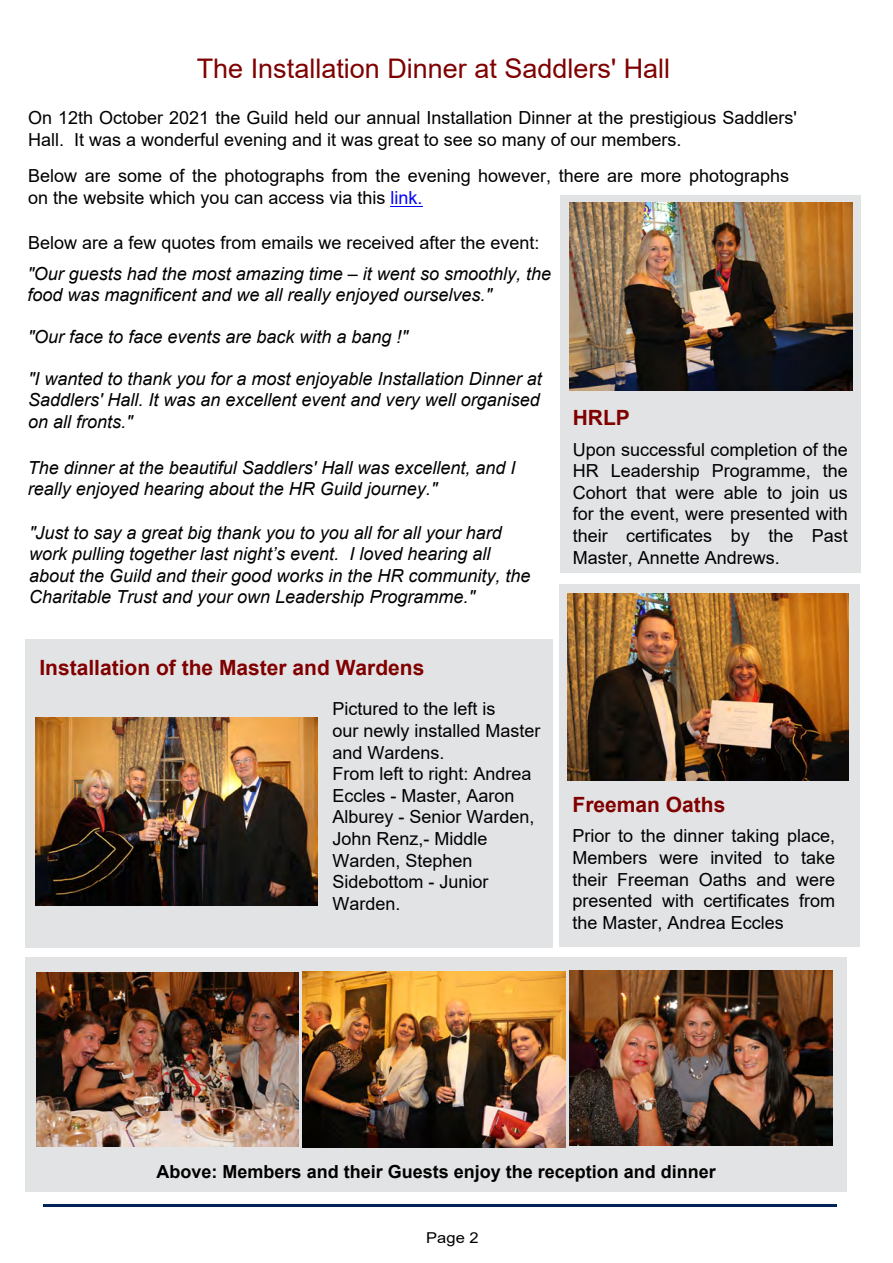
<style>
.page{position:relative;width:893px;height:1263px;background:#fff}
.page>*{position:absolute;margin:0;border:0;box-sizing:border-box;transform-origin:0 0}
.t1{font:27px "Arial";color:#800000}
.t2{font:700 21px "Arial";color:#800000}
.t3{font:18px/21.6px "Arial";color:#000}
.t4{font:italic 18px/21.6px "Arial";color:#000}
.t5{font:italic 18px/21.6px "Arial";color:#000}
.t6{font:700 18px "Arial";color:#000}
.t7{font:15px "Arial";color:#000;scale:1.1 1}
.s1{color:#00f}
</style>
<div class="page">
<div style="left:25px;top:957px;width:822px;height:234px;background:#e2e3e5"></div>
<div style="left:25px;top:639px;width:527px;height:308px;background:#e2e3e5"></div>
<div style="left:561px;top:195px;width:300px;height:377px;background:#e2e3e5"></div>
<div style="left:560px;top:584px;width:300px;height:362px;background:#e2e3e5"></div>
<hr style="left:43px;top:1205px;width:794px;height:2px;background:#002458">
<img style="left:35px;top:718px;width:282px;height:188px">
<img style="left:302px;top:971px;width:264px;height:176px">
<img style="left:567px;top:593px;width:281px;height:188px">
<img style="left:570px;top:202px;width:283px;height:189px">
<img style="left:37px;top:972px;width:262px;height:175px">
<img style="left:570px;top:970px;width:263px;height:175px">
<hr style="left:390px;top:206px;width:32px;height:1px;background:#00f">
<h1 class="t1" style="left:197px;top:50px;width:475px">The Installation Dinner at Saddlers' Hall</h1>
<p class="t3" style="left:28px;top:107px;width:770px">On 12th October 2021 the Guild held our annual Installation Dinner at the prestigious Saddlers'<br>Hall. It was a wonderful evening and it was great to see so many of our members.</p>
<p class="t3" style="left:28px;top:165px;width:762px">Below are some of the photographs from the evening however, there are more photographs on the website which you can access via this <span class="s1">link.</span></p>
<p class="t3" style="left:28px;top:232px;width:513px">Below are a few quotes from emails we received after the event:</p>
<p class="t5" style="left:27px;top:263px;width:525px">"Our guests had the most amazing time – it went so smoothly, the food was magnificent and we all really enjoyed ourselves."</p>
<p class="t5" style="left:28px;top:326px;width:381px">"Our face to face events are back with a bang !"</p>
<p class="t4" style="left:28px;top:368px;width:515px;text-align:justify">"I wanted to thank you for a most enjoyable Installation Dinner at Saddlers' Hall. It was an excellent event and very well organised on all fronts."</p>
<p class="t4" style="left:28px;top:457px;width:489px">The dinner at the beautiful Saddlers' Hall was excellent, and I really enjoyed hearing about the HR Guild journey."</p>
<p class="t4" style="left:29px;top:522px;width:503px">"Just to say a great big thank you to you all for all your hard work pulling together last night’s event. I loved hearing all about the Guild and their good works in the HR community, the Charitable Trust and your own Leadership Programme."</p>
<p class="t2" style="left:39px;top:652px;width:387px">Installation of the Master and Wardens</p>
<p class="t3" style="left:332px;top:698px;width:210px">Pictured to the left is<br>our newly installed Master and Wardens.<br>From left to right: Andrea<br>Eccles - Master, Aaron<br>Alburey - Senior Warden,<br>John Renz,- Middle<br>Warden, Stephen<br>Sidebottom - Junior<br>Warden.</p>
<p class="t2" style="left:573px;top:403px;width:59px">HRLP</p>
<p class="t3" style="left:573px;top:438px;width:277px;text-align:justify">Upon successful completion of the HR Leadership Programme, the Cohort that were able to join us for the event, were presented with their certificates by the Past Master, Annette Andrews.</p>
<p class="t2" style="left:573px;top:790px;width:154px">Freeman Oaths</p>
<p class="t3" style="left:573px;top:825px;width:264px;text-align:justify">Prior to the dinner taking place, Members were invited to take their Freeman Oaths and were presented with certificates from the Master, Andrea Eccles</p>
<p class="t6" style="left:157px;top:1159px;width:561px">Above: Members and their Guests enjoy the reception and dinner</p>
<p class="t7" style="left:426px;top:1227px;width:49px">Page 2</p>
</div>
